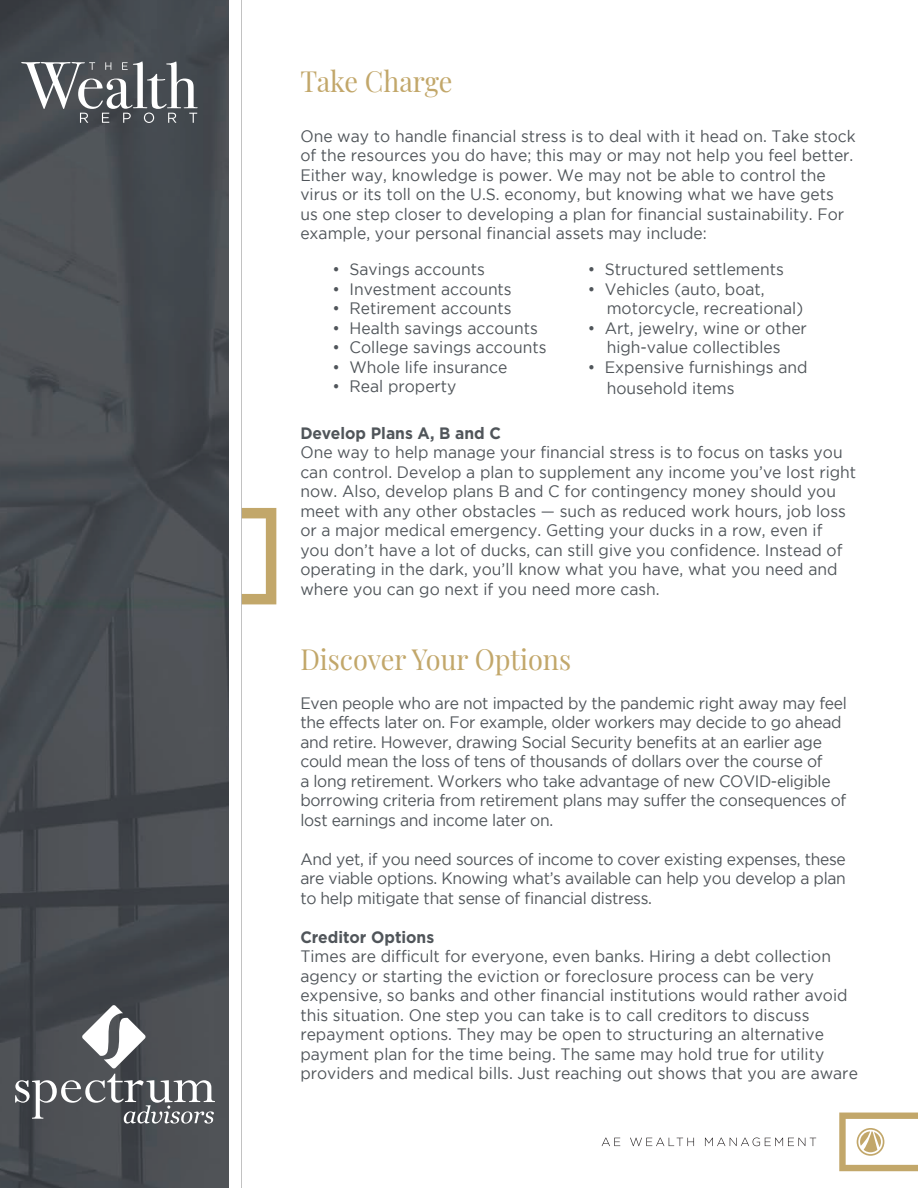
<style>
.page{position:relative;width:918px;height:1188px;background:#fff}
.page>*{position:absolute;margin:0;border:0;box-sizing:border-box;transform-origin:0 0}
.t1{font:28.5px "Playfair Display";color:#c2a76a;scale:.95 1}
.t2{font:16.5px/19.5px "Gotham";color:#50555a;scale:.95 1}
.t3{font:16.5px/19.5px "Gotham";letter-spacing:-.02em;color:#50555a;scale:.95 1}
.t4{font:700 16.5px "Gotham";color:#50555a;scale:.95 1}
</style>
<div class="page">
<svg style="left:242px;top:508px;width:34px;height:96px"></svg>
<hr style="left:240px;top:0;width:2px;height:1188px;background:#bababa">
<img style="left:0;top:0;width:229px;height:1188px">
<svg style="left:21px;top:61px;width:177px;height:62px"></svg>
<svg style="left:839px;top:1113px;width:79px;height:58px"></svg>
<svg style="left:602px;top:1138px;width:18px;height:8px"></svg>
<svg style="left:630px;top:1138px;width:64px;height:8px"></svg>
<svg style="left:705px;top:1138px;width:111px;height:8px"></svg>
<svg style="left:15px;top:1005px;width:200px;height:119px;background:#636569"></svg>
<h1 class="t1" style="left:300px;top:59px;width:162px">Take Charge</h1>
<p class="t2" style="left:300px;top:126px;width:586px">One way to handle financial stress is to deal with it head on. Take stock of the resources you do have; this may or may not help you feel better.<br>Either way, knowledge is power. We may not be able to control the virus or its toll on the U.S. economy, but knowing what we have gets<br>us one step closer to developing a plan for financial sustainability. For example, your personal financial assets may include:</p>
<p class="t2" style="left:333px;top:259px;width:162px">• Savings accounts</p>
<p class="t2" style="left:333px;top:279px;width:190px">• Investment accounts</p>
<p class="t2" style="left:333px;top:298px;width:190px">• Retirement accounts</p>
<p class="t2" style="left:333px;top:318px;width:218px">• Health savings accounts</p>
<p class="t2" style="left:333px;top:337px;width:227px">• College savings accounts</p>
<p class="t2" style="left:333px;top:357px;width:185px">• Whole life insurance</p>
<p class="t2" style="left:333px;top:377px;width:132px">• Real property</p>
<p class="t2" style="left:588px;top:260px;width:208px">• Structured settlements</p>
<p class="t2" style="left:607px;top:279px;width:208px;text-indent:-19px">• Vehicles (auto, boat, motorcycle, recreational)</p>
<p class="t2" style="left:588px;top:318px;width:232px;text-align:center">• Art, jewelry, wine or other high-value collectibles</p>
<p class="t2" style="left:607px;top:356px;width:213px;line-height:21.6px;text-indent:-19px">• Expensive furnishings and household items</p>
<p class="t4" style="left:300px;top:422px;width:213px">Develop Plans A, B and C</p>
<p class="t2" style="left:300px;top:442px;width:587px">One way to help manage your financial stress is to focus on tasks you can control. Develop a plan to supplement any income you’ve lost right now. Also, develop plans B and C for contingency money should you meet with any other obstacles — such as reduced work hours, job loss or a major medical emergency. Getting your ducks in a row, even if<br>you don’t have a lot of ducks, can still give you confidence. Instead of operating in the dark, you’ll know what you have, what you need and where you can go next if you need more cash.</p>
<h1 class="t1" style="left:300px;top:637px;width:287px">Discover Your Options</h1>
<p class="t3" style="left:300px;top:693px;width:577px">Even people who are not impacted by the pandemic right away may feel the effects later on. For example, older workers may decide to go ahead and retire. However, drawing Social Security benefits at an earlier age could mean the loss of tens of thousands of dollars over the course of<br>a long retirement. Workers who take advantage of new COVID-eligible borrowing criteria from retirement plans may suffer the consequences of lost earnings and income later on.</p>
<p class="t2" style="left:300px;top:849px;width:576px;text-align:justify">And yet, if you need sources of income to cover existing expenses, these are viable options. Knowing what’s available can help you develop a plan to help mitigate that sense of financial distress.</p>
<p class="t4" style="left:300px;top:926px;width:142px">Creditor Options</p>
<p class="t2" style="left:300px;top:946px;width:588px">Times are difficult for everyone, even banks. Hiring a debt collection agency or starting the eviction or foreclosure process can be very expensive, so banks and other financial institutions would rather avoid this situation. One step you can take is to call creditors to discuss repayment options. They may be open to structuring an alternative payment plan for the time being. The same may hold true for utility providers and medical bills. Just reaching out shows that you are aware</p>
</div>
